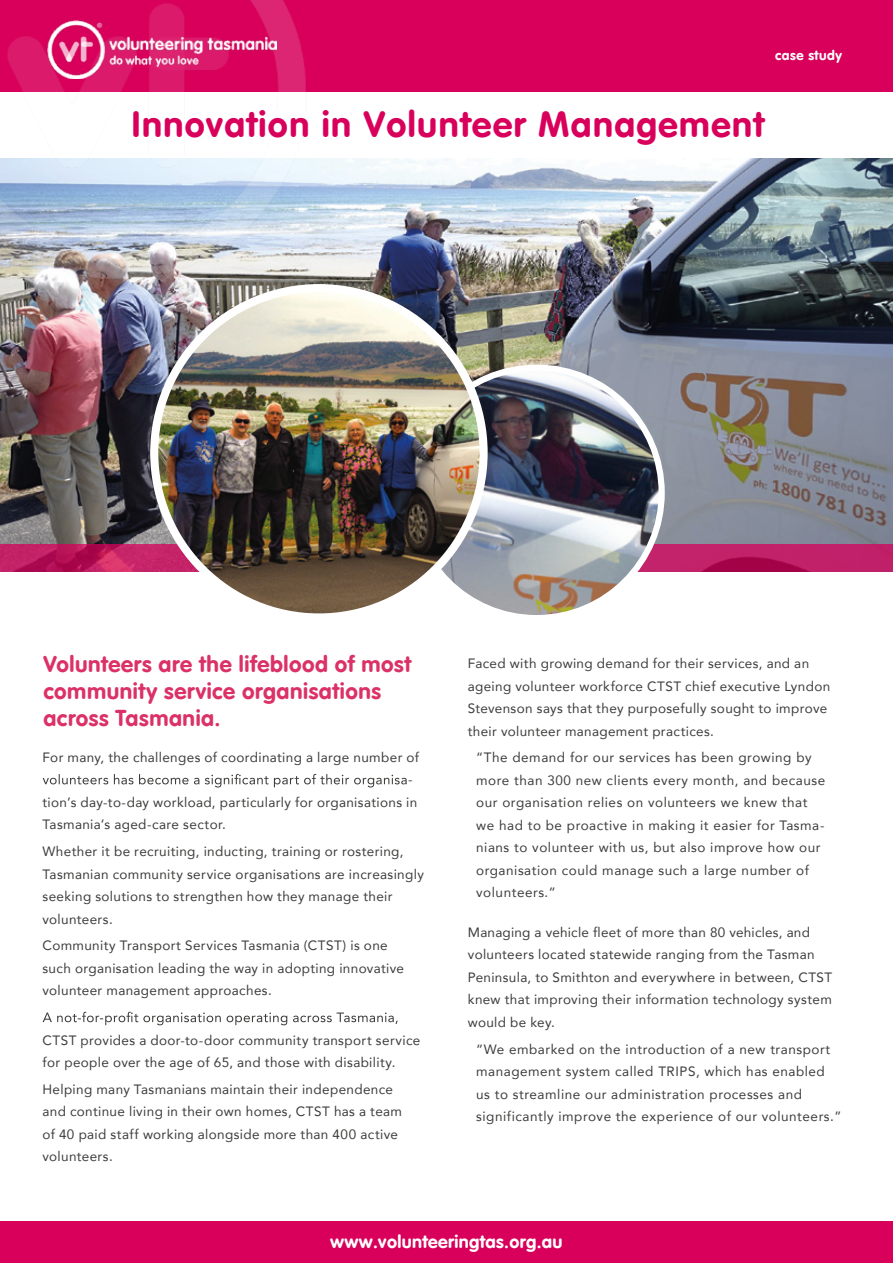
<style>
.page{position:relative;width:893px;height:1263px;background:#fff}
.page>*{position:absolute;margin:0;border:0;box-sizing:border-box;transform-origin:0 0}
.t1{font:36px "VAG Rounded Bold";letter-spacing:.04em;color:#d8005b}
.t2{font:22.5px/27px "VAG Rounded Bold";letter-spacing:.025em;color:#db3167}
.t3{font:18px "VAG Rounded Bold";letter-spacing:.02em;color:#fff}
.t4{font:13.5px/22.5px "Avenir";letter-spacing:.03em;color:#3c3c3b}
.t5{font:13.5px "VAG Rounded Bold";letter-spacing:.04em;color:#fff}
</style>
<div class="page">
<img style="left:0;top:158px;width:893px;height:386px">
<div style="left:0;top:1px;width:893px;height:91px;background:#d8005b"></div>
<svg style="left:0;top:544px;width:893px;height:28px;background:#be1f64"></svg>
<svg style="left:43px;top:774px;width:364px;height:13px"></svg>
<svg style="left:43px;top:1012px;width:355px;height:13px"></svg>
<img style="left:433px;top:368px;width:229px;height:246px">
<img style="left:0;top:1px;width:332px;height:303px">
<div style="left:0;top:1221px;width:893px;height:42px;background:#d8005b"></div>
<img style="left:154px;top:288px;width:330px;height:329px;border-radius:165px">
<div style="left:150px;top:284px;width:338px;height:337px;border:8px solid #fff;border-radius:50%"></div>
<p class="t5" style="left:775px;top:47px;width:68px">case study</p>
<h1 class="t1" style="left:132px;top:103px;width:634px">Innovation in Volunteer Management</h1>
<h2 class="t2" style="left:44px;top:650px;width:369px">Volunteers are the lifeblood of most community service organisations across Tasmania.</h2>
<p class="t4" style="left:43px;top:745px;width:378px">For many, the challenges of coordinating a large number of</p>
<p class="t4" style="left:408px;top:768px;width:6px">-</p>
<p class="t4" style="left:43px;top:790px;width:376px">tion’s day-to-day workload, particularly for organisations in</p>
<p class="t4" style="left:43px;top:813px;width:185px">Tasmania’s aged-care sector.</p>
<p class="t4" style="left:43px;top:840px;width:383px">Whether it be recruiting, inducting, training or rostering, Tasmanian community service organisations are increasingly seeking solutions to strengthen how they manage their volunteers.</p>
<p class="t4" style="left:43px;top:934px;width:363px">Community Transport Services Tasmania (CTST) is one such organisation leading the way in adopting innovative volunteer management approaches.</p>
<p class="t4" style="left:43px;top:1028px;width:379px">CTST provides a door-to-door community transport service for people over the age of 65, and those with disability.</p>
<p class="t4" style="left:43px;top:1077px;width:361px">Helping many Tasmanians maintain their independence and continue living in their own homes, CTST has a team of 40 paid staff working alongside more than 400 active volunteers.</p>
<p class="t4" style="left:468px;top:652px;width:364px">Faced with growing demand for their services, and an ageing volunteer workforce CTST chief executive Lyndon Stevenson says that they purposefully sought to improve their volunteer management practices.</p>
<p class="t4" style="left:476px;top:746px;width:350px">“The demand for our services has been growing by more than 300 new clients every month, and because our organisation relies on volunteers we knew that we had to be proactive in making it easier for Tasma&shy;nians to volunteer with us, but also improve how our organisation could manage such a large number of volunteers.”</p>
<p class="t4" style="left:468px;top:920px;width:366px">Managing a vehicle fleet of more than 80 vehicles, and volunteers located statewide ranging from the Tasman Peninsula, to Smithton and everywhere in between, CTST knew that improving their information technology system would be key.</p>
<p class="t4" style="left:476px;top:1037px;width:367px">“We embarked on the introduction of a new transport management system called TRIPS, which has enabled us to streamline our administration processes and significantly improve the experience of our volunteers.”</p>
<h3 class="t3" style="left:330px;top:1230px;width:234px">www.volunteeringtas.org.au</h3>
</div>
